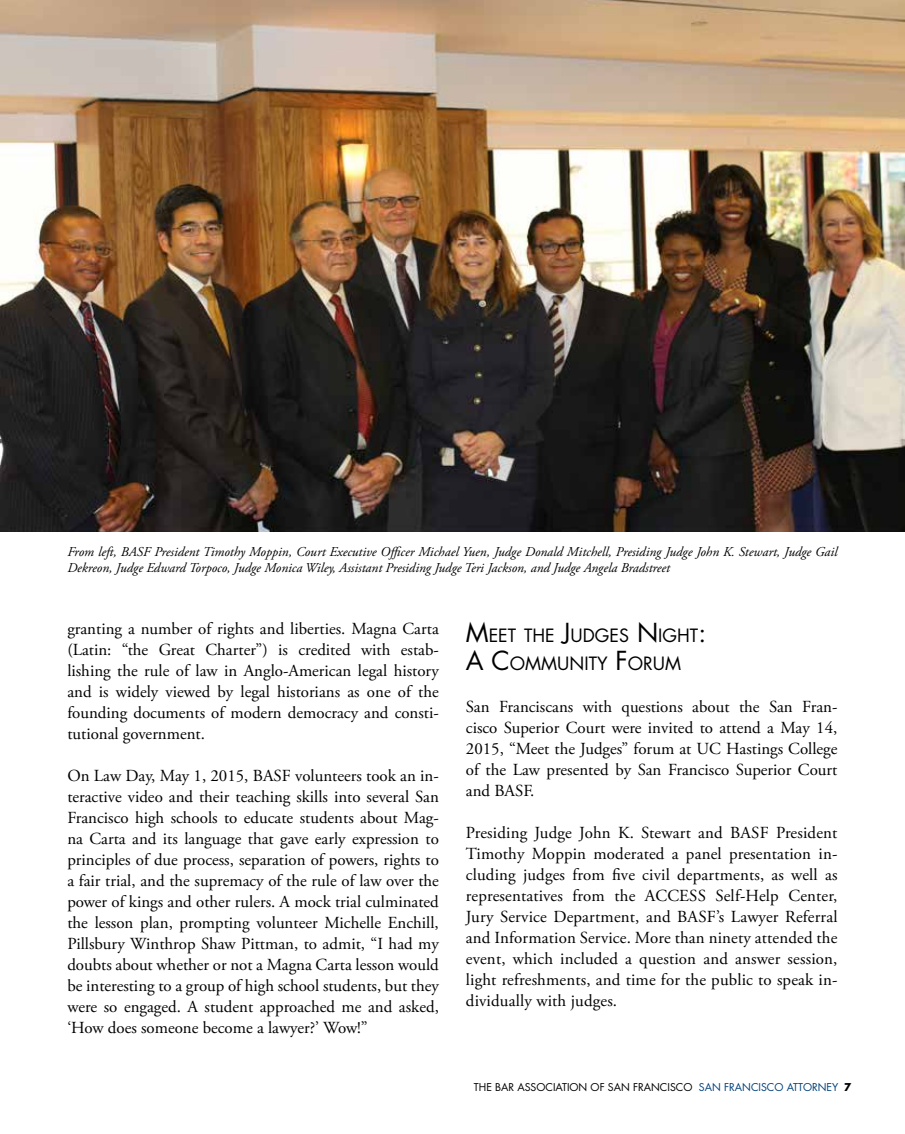
<style>
.page{position:relative;width:905px;height:1134px;background:#fff}
.page>*{position:absolute;margin:0;border:0;box-sizing:border-box;transform-origin:0 0}
.t1{font:17.85px/28.5px "Futura";color:#000}
.t2{font:16.8px/21px "Adobe Garamond Pro";color:#000;text-align:justify}
.t3{font:italic 13.5px/16.2px "Adobe Garamond Pro";color:#000}
.t4{font:10.5px "Futura Std";color:#000}
.t5{font:10.5px "Futura Std";color:#00407a}
.s1{font-size:25.5px}
.s2{font-family:"Futura"}
.s3{font-weight:700;color:#000}
</style>
<div class="page">
<img style="left:0;top:0;width:904px;height:532px">
<p class="t3" style="left:67px;top:544px;width:771px">From left, BASF President Timothy Moppin, Court Executive Officer Michael Yuen, Judge Donald Mitchell, Presiding Judge John K. Stewart, Judge Gail<br>Dekreon, Judge Edward Torpoco, Judge Monica Wiley, Assistant Presiding Judge Teri Jackson, and Judge Angela Bradstreet</p>
<p class="t2" style="left:67px;top:619px;width:373px">granting a number of rights and liberties. Magna Carta (Latin: “the Great Charter”) is credited with estab&shy;lishing the rule of law in Anglo-American legal history and is widely viewed by legal historians as one of the founding documents of modern democracy and consti&shy;tutional government.</p>
<p class="t2" style="left:67px;top:766px;width:373px">On Law Day, May 1, 2015, BASF volunteers took an in&shy;teractive video and their teaching skills into several San Francisco high schools to educate students about Mag&shy;na Carta and its language that gave early expression to principles of due process, separation of powers, rights to a fair trial, and the supremacy of the rule of law over the power of kings and other rulers. A mock trial culminated the lesson plan, prompting volunteer Michelle Enchill, Pillsbury Winthrop Shaw Pittman, to admit, “I had my doubts about whether or not a Magna Carta lesson would be interesting to a group of high school students, but they were so engaged. A student approached me and asked, ‘How does someone become a lawyer?’ Wow!”</p>
<p class="t1" style="left:466px;top:621px;width:242px"><span class="s1">M</span>EET TH E <span class="s1">J</span>UDGES <span class="s1">N</span> IGHT<span class="s1">:<br>A C</span>OMMUNITY <span class="s1">F</span>ORUM</p>
<p class="t2" style="left:466px;top:697px;width:373px">San Franciscans with questions about the San Fran&shy;cisco Superior Court were invited to attend a May 14, 2015, “Meet the Judges” forum at UC Hastings College of the Law presented by San Francisco Superior Court and BASF.</p>
<p class="t2" style="left:466px;top:823px;width:373px">Presiding Judge John K. Stewart and BASF President Timothy Moppin moderated a panel presentation in&shy;cluding judges from five civil departments, as well as representatives from the ACCESS Self-Help Center, Jury Service Department, and BASF’s Lawyer Referral and Information Service. More than ninety attended the event, which included a question and answer session, light refreshments, and time for the public to speak in&shy;dividually with judges.</p>
<p class="t4" style="left:474px;top:1080px;width:70px"><span class="s2">T</span>HE BAR ASSOCI</p>
<p class="t4" style="left:555px;top:1080px;width:130px">ATIO N OF SAN FRANCISCO</p>
<p class="t5" style="left:699px;top:1080px;width:154px">SAN FRANCI SCO ATTORNEY <span class="s3">7</span></p>
</div>
